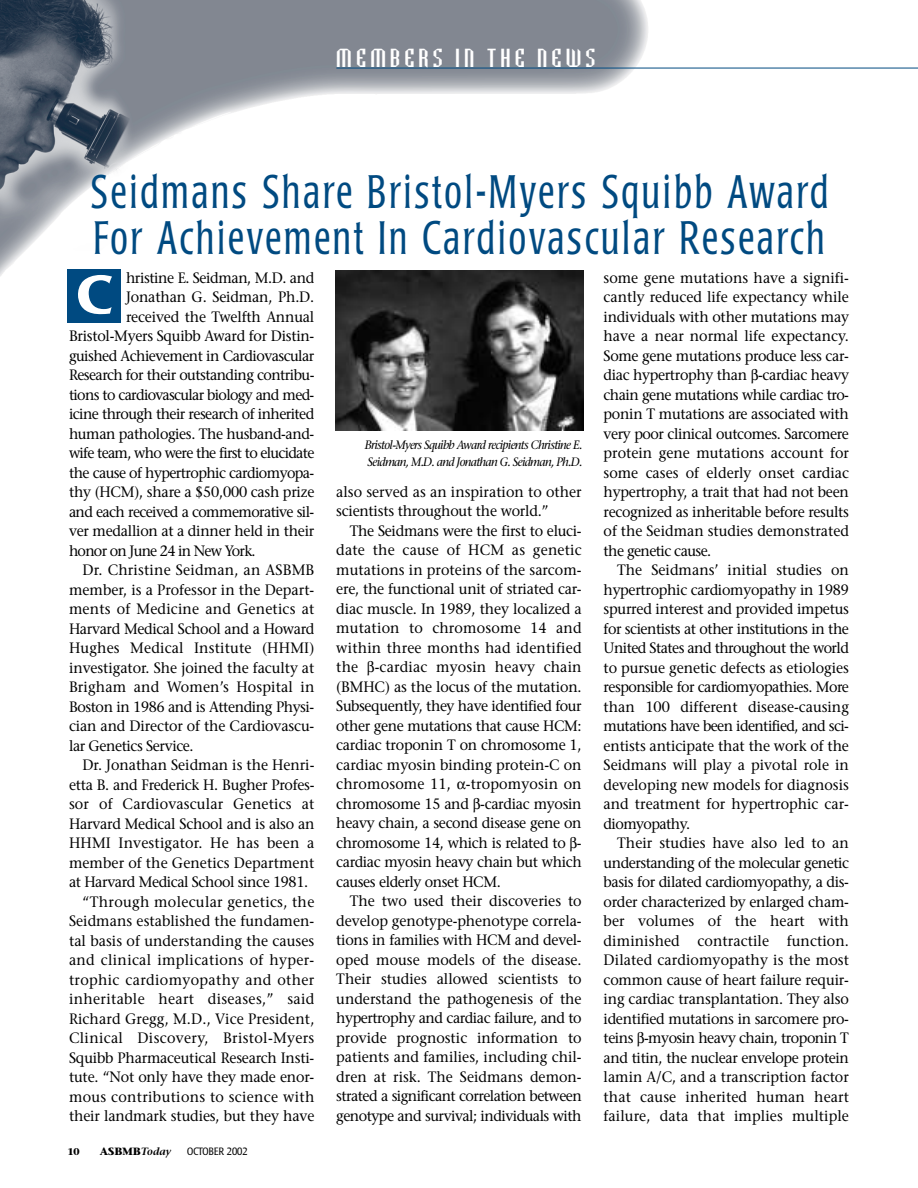
<style>
.page{position:relative;width:918px;height:1188px;background:#fff}
.page>*{position:absolute;margin:0;border:0;box-sizing:border-box;transform-origin:0 0}
.t1{font:500 54px "Poppl Laudatio";color:#fff;scale:1.1 1}
.t2{font:300 condensed 46.5px/46.5px "Poppl Laudatio";letter-spacing:.075em;color:#004a81;scale:.85 1}
.t3{font:24px "Badloc Bevel";letter-spacing:.145em;color:#fff;scale:1.2 1}
.t4{font:15px/19.5px "Stone Serif";letter-spacing:-.01em;color:#000;text-align:justify;scale:.95 1}
.t5{font:15px "Stone Serif";letter-spacing:.01em;color:#000;scale:.95 1}
.t6{font:15px "Stone Serif";letter-spacing:.025em;color:#000;scale:.95 1}
.t7{font:15px "Stone Serif";letter-spacing:-.03em;color:#000;scale:.95 1}
.t8{font:15px "Stone Serif";letter-spacing:-.04em;color:#000;scale:.95 1}
.t9{font:15px "Stone Serif";letter-spacing:-.05em;color:#000;scale:.95 1}
.t10{font:15px "Stone Serif";letter-spacing:-.035em;color:#000;scale:.95 1}
.t11{font:15px "Stone Serif";letter-spacing:.02em;color:#000;scale:.95 1}
.t12{font:italic 12.15px/17.5px "Stone Serif";letter-spacing:-.06em;color:#000;scale:.95 1}
.t13{font:300 condensed 10.5px "Poppl Laudatio";color:#000}
.t14{font:700 10.5px "Stone Serif";color:#000}
.t15{font:700 9.75px "Stone Serif";color:#000}
.s1{font-weight:600;font-style:italic}
</style>
<div class="page">
<img style="left:0;top:0;width:660px;height:323px">
<hr style="left:336px;top:68px;width:582px;height:1px;background:#004a81">
<div style="left:68px;top:269px;width:54px;height:54px;background:#004a81"></div>
<img style="left:335px;top:270px;width:249px;height:160px">
<h3 class="t3" style="left:336px;top:50px;width:218px">MEMBERS IN THE NEWS</h3>
<h2 class="t2" style="left:91px;top:172px;width:870px">Seidmans Share Bristol-Myers Squibb Award<br>For Achievement In Cardiovascular Research</h2>
<h1 class="t1" style="left:76px;top:273px;width:35px">C</h1>
<p class="t4" style="left:604px;top:269px;width:260px">some gene mutations have a signifi&shy;cantly reduced life expectancy while individuals with other mutations may have a near normal life expectancy.<br>Some gene mutations produce less car&shy;diac hypertrophy than -cardiac heavy chain gene mutations while cardiac tro&shy;ponin T mutations are associated with very poor clinical outcomes. Sarcomere protein gene mutations account for some cases of elderly onset cardiac hypertrophy, a trait that had not been recognized as inheritable before results of the Seidman studies demonstrated the genetic cause.</p>
<p class="t4" style="left:604px;top:562px;width:260px;text-indent:14px">The Seidmans’ initial studies on hypertrophic cardiomyopathy in 1989 spurred interest and provided impetus for scientists at other institutions in the United States and throughout the world to pursue genetic defects as etiologies responsible for cardiomyopathies. More than 100 different disease-causing mutations have been identified, and sci&shy;entists anticipate that the work of the Seidmans will play a pivotal role in developing new models for diagnosis and treatment for hypertrophic car&shy;diomyopathy.</p>
<p class="t4" style="left:604px;top:835px;width:260px;text-indent:14px">Their studies have also led to an understanding of the molecular genetic basis for dilated cardiomyopathy, a dis&shy;order characterized by enlarged cham&shy;ber volumes of the heart with diminished contractile function.<br>Dilated cardiomyopathy is the most common cause of heart failure requir&shy;ing cardiac transplantation. They also identified mutations in sarcomere pro&shy;teins -myosin heavy chain, troponin T and titin, the nuclear envelope protein lamin A/C, and a transcription factor that cause inherited human heart failure, data that implies multiple</p>
<p class="t7" style="left:126px;top:271px;width:200px">hristine E. Seidman, M.D. and</p>
<p class="t4" style="left:126px;top:289px;width:200px">Jonathan G. Seidman, Ph.D.</p>
<p class="t4" style="left:126px;top:308px;width:200px">received the Twelfth Annual</p>
<p class="t4" style="left:69px;top:328px;width:260px">Bristol-Myers Squibb Award for Distin-</p>
<p class="t10" style="left:69px;top:349px;width:260px">guished Achievement in Cardiovascular</p>
<p class="t8" style="left:69px;top:369px;width:260px">Research for their outstanding contribu-</p>
<p class="t9" style="left:69px;top:388px;width:260px">tions to cardiovascular biology and med-</p>
<p class="t8" style="left:69px;top:408px;width:260px">icine through their research of inherited</p>
<p class="t7" style="left:69px;top:427px;width:260px">human pathologies. The husband-and-</p>
<p class="t9" style="left:69px;top:447px;width:260px">wife team, who were the first to elucidate</p>
<p class="t8" style="left:69px;top:466px;width:260px">the cause of hypertrophic cardiomyopa-</p>
<p class="t4" style="left:69px;top:484px;width:260px">thy (HCM), share a $50,000 cash prize</p>
<p class="t8" style="left:69px;top:505px;width:260px">and each received a commemorative sil-</p>
<p class="t4" style="left:69px;top:523px;width:260px">ver medallion at a dinner held in their</p>
<p class="t9" style="left:69px;top:544px;width:198px">honor on June 24 in New York.</p>
<p class="t5" style="left:83px;top:564px;width:246px">Dr. Christine Seidman, an ASBMB</p>
<p class="t4" style="left:69px;top:581px;width:260px">member, is a Professor in the Depart-</p>
<p class="t5" style="left:69px;top:603px;width:260px">ments of Medicine and Genetics at</p>
<p class="t4" style="left:69px;top:620px;width:260px">Harvard Medical School and a Howard</p>
<p class="t5" style="left:69px;top:642px;width:260px">Hughes Medical Institute (HHMI)</p>
<p class="t4" style="left:69px;top:659px;width:260px">investigator. She joined the faculty at</p>
<p class="t5" style="left:69px;top:681px;width:260px">Brigham and Women’s Hospital in</p>
<p class="t7" style="left:69px;top:700px;width:260px">Boston in 1986 and is Attending Physi-</p>
<p class="t4" style="left:69px;top:718px;width:260px">cian and Director of the Cardiovascu-</p>
<p class="t7" style="left:69px;top:739px;width:133px">lar Genetics Service.</p>
<p class="t4" style="left:83px;top:757px;width:246px">Dr. Jonathan Seidman is the Henri-</p>
<p class="t4" style="left:69px;top:776px;width:260px">etta B. and Frederick H. Bugher Profes-</p>
<p class="t5" style="left:69px;top:798px;width:260px">sor of Cardiovascular Genetics at</p>
<p class="t4" style="left:69px;top:815px;width:260px">Harvard Medical School and is also an</p>
<p class="t5" style="left:69px;top:837px;width:260px">HHMI Investigator. He has been a</p>
<p class="t4" style="left:69px;top:854px;width:260px">member of the Genetics Department</p>
<p class="t7" style="left:69px;top:876px;width:253px">at Harvard Medical School since 1981.</p>
<p class="t11" style="left:83px;top:895px;width:246px">“Through molecular genetics, the</p>
<p class="t4" style="left:69px;top:913px;width:260px">Seidmans established the fundamen-</p>
<p class="t4" style="left:69px;top:932px;width:260px">tal basis of understanding the causes</p>
<p class="t6" style="left:69px;top:954px;width:260px">and clinical implications of hyper-</p>
<p class="t6" style="left:69px;top:973px;width:260px">trophic cardiomyopathy and other</p>
<p class="t6" style="left:69px;top:993px;width:260px">inheritable heart diseases,” said</p>
<p class="t4" style="left:69px;top:1010px;width:260px">Richard Gregg, M.D., Vice President,</p>
<p class="t6" style="left:69px;top:1032px;width:260px">Clinical Discovery, Bristol-Myers</p>
<p class="t4" style="left:69px;top:1049px;width:260px">Squibb Pharmaceutical Research Insti-</p>
<p class="t4" style="left:69px;top:1069px;width:260px">tute. “Not only have they made enor-</p>
<p class="t6" style="left:69px;top:1090px;width:260px">mous contributions to science with</p>
<p class="t4" style="left:69px;top:1108px;width:260px">their landmark studies, but they have</p>
<p class="t12" style="left:365px;top:437px;width:231px">Bristol-Myers Squibb Award recipients Christine E.<br>Seidman, M.D. and Jonathan G. Seidman, Ph.D.</p>
<p class="t4" style="left:336px;top:483px;width:260px">also served as an inspiration to other scientists throughout the world.”</p>
<p class="t4" style="left:336px;top:522px;width:260px;text-indent:14px">The Seidmans were the first to eluci&shy;date the cause of HCM as genetic mutations in proteins of the sarcom&shy;ere, the functional unit of striated car&shy;diac muscle. In 1989, they localized a mutation to chromosome 14 and within three months had identified the -cardiac myosin heavy chain (BMHC) as the locus of the mutation.<br>Subsequently, they have identified four other gene mutations that cause HCM: cardiac troponin T on chromosome 1, cardiac myosin binding protein-C on chromosome 11, -tropomyosin on chromosome 15 and -cardiac myosin heavy chain, a second disease gene on chromosome 14, which is related to - cardiac myosin heavy chain but which causes elderly onset HCM.</p>
<p class="t4" style="left:336px;top:893px;width:260px;text-indent:14px">The two used their discoveries to develop genotype-phenotype correla&shy;tions in families with HCM and devel&shy;oped mouse models of the disease.<br>Their studies allowed scientists to understand the pathogenesis of the hypertrophy and cardiac failure, and to provide prognostic information to patients and families, including chil&shy;dren at risk. The Seidmans demon&shy;strated a significant correlation between genotype and survival; individuals with</p>
<p class="t15" style="left:68px;top:1148px;width:14px">10</p>
<p class="t14" style="left:100px;top:1148px;width:73px">ASBMB<span class="s1">Today</span></p>
<p class="t13" style="left:187px;top:1147px;width:62px">OCTOBER 2002</p>
</div>
